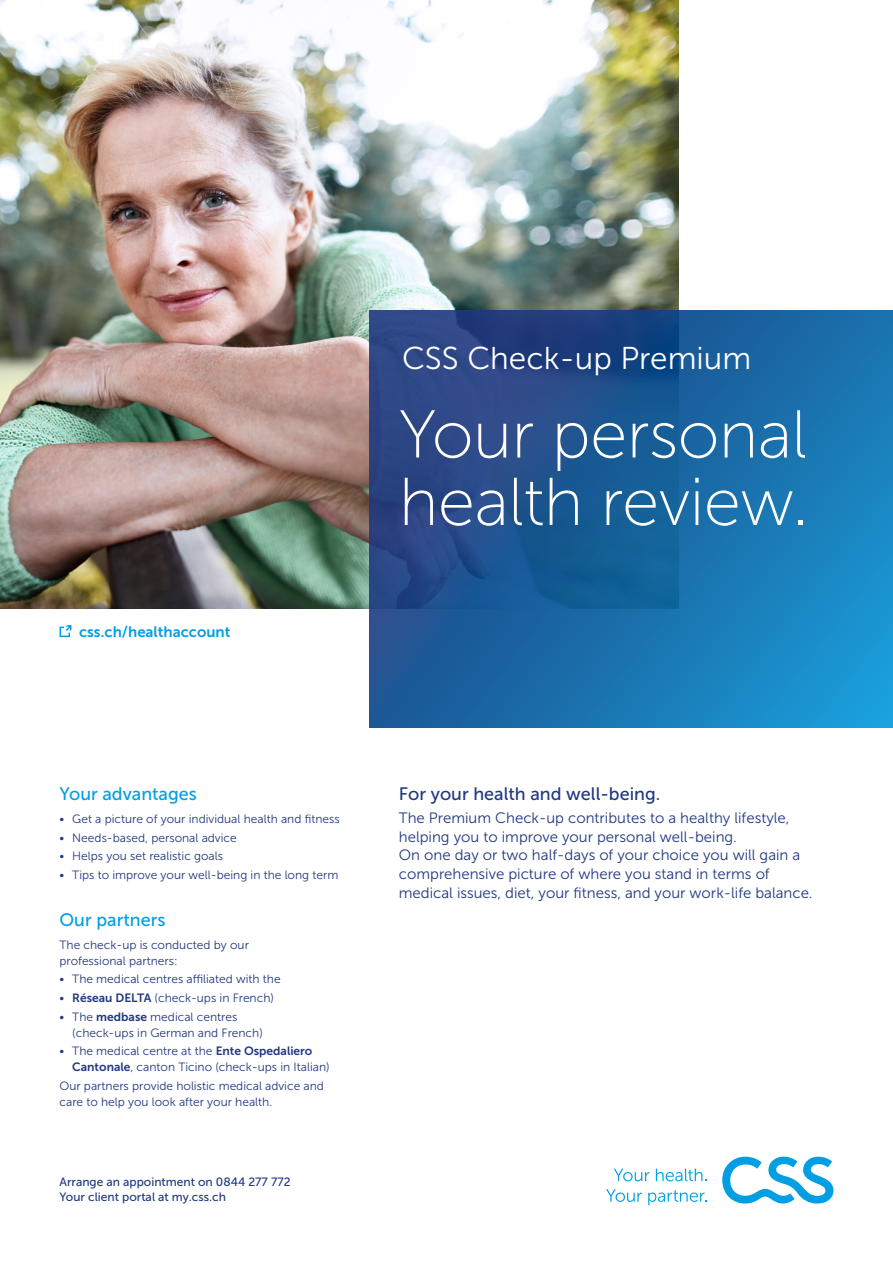
<style>
.page{position:relative;width:893px;height:1263px;background:#fff}
.page>*{position:absolute;margin:0;border:0;box-sizing:border-box;transform-origin:0 0}
.Kachel___Headline_45{font:67.5px/67.5px "Museo Sans 100";letter-spacing:-.01em;color:#fff}
.Kachel___Produktbeze{font:31.5px "Museo Sans 300";color:#fff}
.Zwischentitel_12pt{font:18px "Museo Sans 500";color:#203880}
.Zwischentitel_12pt-2{font:18px "Museo Sans 500";color:#009fe3}
.Fliesstext_10pt{font:15px/18.8px "Museo Sans 300";color:#203880}
.URL{font:15px "Museo Sans 700";color:#009fe3}
.Aufzählung_Fliesstex{font:12px/15.8px "Museo Sans 300";color:#203880}
.Kontakt{font:12px "Museo Sans 500";color:#203880}
.s1{font-family:"Museo Sans 700"}
</style>
<div class="page">
<svg style="left:60px;top:625px;width:12px;height:12px"></svg>
<svg style="left:614px;top:1168px;width:35px;height:13px"></svg>
<svg style="left:656px;top:1168px;width:51px;height:13px"></svg>
<svg style="left:606px;top:1189px;width:36px;height:13px"></svg>
<svg style="left:648px;top:1190px;width:59px;height:15px"></svg>
<svg style="left:722px;top:1157px;width:111px;height:46px"></svg>
<img style="left:0;top:0;width:679px;height:608px">
<svg style="left:369px;top:310px;width:524px;height:417px;background:#1d64a0"></svg>
<p class="URL" style="left:79px;top:624px;width:153px">css.ch/healthaccount</p>
<p class="Kachel___Produktbeze" style="left:402px;top:341px;width:351px">CSS Check-up Premium</p>
<p class="Kachel___Headline_45" style="left:399px;top:401px;width:411px">Your personal health review.</p>
<p class="Zwischentitel_12pt-2" style="left:60px;top:784px;width:139px">Your advantages</p>
<p class="Aufzählung_Fliesstex" style="left:60px;top:811px;width:282px">• Get a picture of your individual health and fitness</p>
<p class="Aufzählung_Fliesstex" style="left:60px;top:830px;width:179px">• Needs-based, personal advice</p>
<p class="Aufzählung_Fliesstex" style="left:60px;top:848px;width:165px">• Helps you set realistic goals</p>
<p class="Aufzählung_Fliesstex" style="left:60px;top:867px;width:280px">• Tips to improve your well-being in the long term</p>
<p class="Zwischentitel_12pt-2" style="left:60px;top:910px;width:108px">Our partners</p>
<p class="Aufzählung_Fliesstex" style="left:60px;top:937px;width:191px">The check-up is conducted by our professional partners:</p>
<p class="Aufzählung_Fliesstex" style="left:60px;top:971px;width:223px">• The medical centres affiliated with the</p>
<p class="Aufzählung_Fliesstex" style="left:60px;top:990px;width:216px">• <span class="s1">Réseau DELTA</span> (check-ups in French)</p>
<p class="Aufzählung_Fliesstex" style="left:72px;top:1009px;width:192px;text-indent:-13px">• The <span class="s1">medbase</span> medical centres (check-ups in German and French)</p>
<p class="Aufzählung_Fliesstex" style="left:72px;top:1043px;width:259px;text-indent:-13px">• The medical centre at the <span class="s1">Ente Ospedaliero<br>Cantonale</span>, canton Ticino (check-ups in Italian)</p>
<p class="Aufzählung_Fliesstex" style="left:60px;top:1078px;width:266px">Our partners provide holistic medical advice and care to help you look after your health.</p>
<p class="Kontakt" style="left:60px;top:1175px;width:233px">Arrange an appointment on 0844 277 772</p>
<p class="Kontakt" style="left:60px;top:1190px;width:168px">Your client portal at my.css.ch</p>
<p class="Zwischentitel_12pt" style="left:399px;top:784px;width:263px">For your health and well-being.</p>
<p class="Fliesstext_10pt" style="left:399px;top:808px;width:415px">The Premium Check-up contributes to a healthy lifestyle, helping you to improve your personal well-being.<br>On one day or two half-days of your choice you will gain a comprehensive picture of where you stand in terms of medical issues, diet, your fitness, and your work-life balance.</p>
</div>
